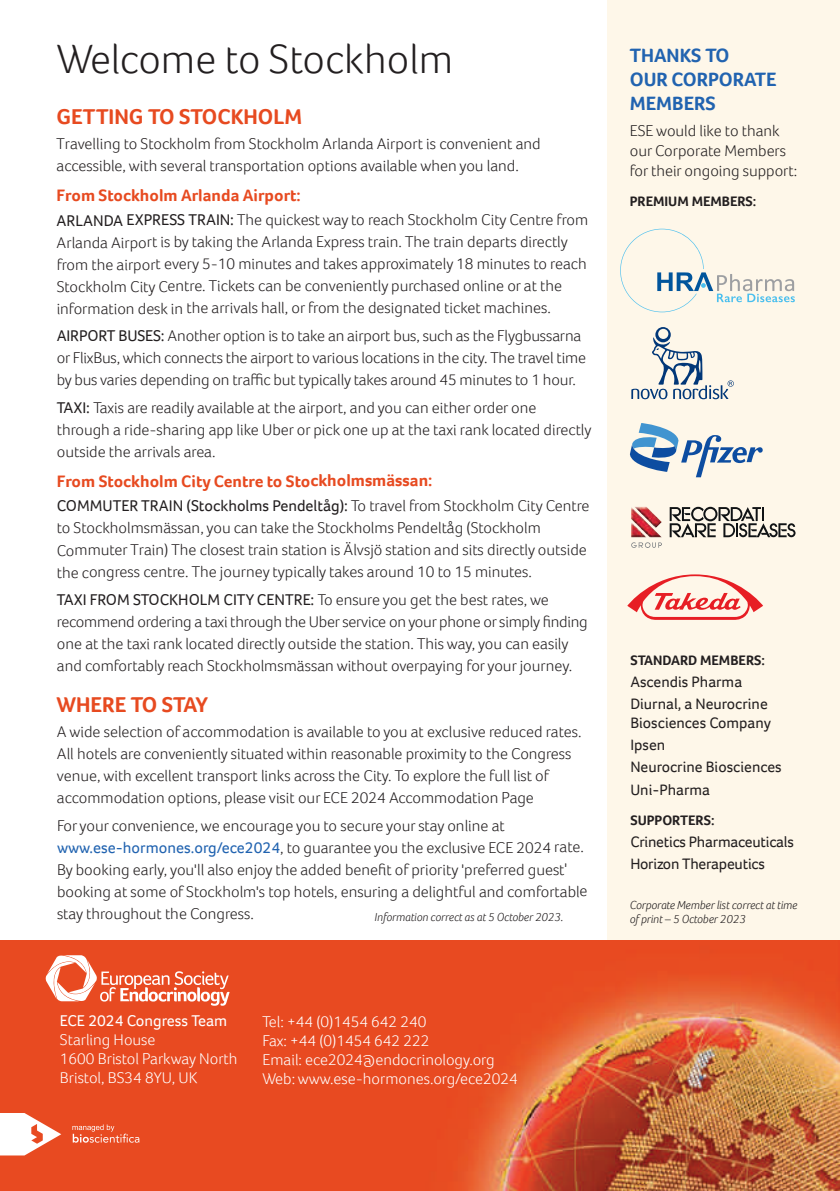
<style>
.page{position:relative;width:840px;height:1191px;background:#fff}
.page>*{position:absolute;margin:0;border:0;box-sizing:border-box;transform-origin:0 0}
.t1{font:300 42px "Foco";color:#231f20}
.t2{font:700 22px "Foco";color:#e74a20}
.t3{font:700 19.8px/24px "Foco";color:#2163b0}
.t4{font:700 17px "Foco";color:#e74a20}
.t5{font:300 16px/22px "Foco";color:#231f20}
.t6{font:300 16px/19px "Foco";color:#fff}
.t7{font:16px "Foco";color:#fff}
.t8{font:15.6px/22.4px "Foco";color:#231f20}
.t9{font:700 14.2px "Foco";color:#231f20}
.t10{font:italic 300 12px/14px "Foco";color:#231f20}
.s1{font-weight:400}
.s2{font-weight:400;color:#2163b0}
</style>
<div class="page">
<div style="left:607px;top:0;width:231px;height:952px;background:#fef7e9"></div>
<img style="left:7px;top:940px;width:832px;height:251px">
<svg style="left:620px;top:229px;width:174px;height:83px"></svg>
<svg style="left:631px;top:327px;width:102px;height:72px"></svg>
<svg style="left:629px;top:423px;width:133px;height:54px"></svg>
<svg style="left:627px;top:574px;width:135px;height:46px"></svg>
<svg style="left:631px;top:542px;width:30px;height:6px"></svg>
<img style="left:631px;top:507px;width:30px;height:30px">
<svg style="left:669px;top:507px;width:126px;height:30px"></svg>
<svg style="left:46px;top:955px;width:183px;height:50px"></svg>
<svg style="left:72px;top:1124px;width:67px;height:18px"></svg>
<svg style="left:7px;top:1113px;width:54px;height:42px"></svg>
<h1 class="t1" style="left:57px;top:31px;width:398px">Welcome to Stockholm</h1>
<h2 class="t2" style="left:57px;top:102px;width:247px">GETTING TO STOCKHOLM</h2>
<p class="t5" style="left:57px;top:132px;width:485px">Travelling to Stockholm from Stockholm Arlanda Airport is convenient and accessible, with several transportation options available when you land.</p>
<p class="t4" style="left:57px;top:184px;width:245px">From Stockholm Arlanda Airport:</p>
<p class="t5" style="left:57px;top:209px;width:533px"><span class="s1">ARLANDA EXPRESS TRAIN:</span> The quickest way to reach Stockholm City Centre from Arlanda Airport is by taking the Arlanda Express train. The train departs directly from the airport every 5-10 minutes and takes approximately 18 minutes to reach Stockholm City Centre. Tickets can be conveniently purchased online or at the information desk in the arrivals hall, or from the designated ticket machines.</p>
<p class="t5" style="left:57px;top:324px;width:530px"><span class="s1">AIRPORT BUSES:</span> Another option is to take an airport bus, such as the Flygbussarna or FlixBus, which connects the airport to various locations in the city. The travel time by bus varies depending on traffic but typically takes around 45 minutes to 1 hour.</p>
<p class="t5" style="left:57px;top:396px;width:536px"><span class="s1">TAXI:</span> Taxis are readily available at the airport, and you can either order one through a ride-sharing app like Uber or pick one up at the taxi rank located directly outside the arrivals area.</p>
<p class="t4" style="left:57px;top:469px;width:377px">From Stockholm City Centre to Stockholmsmässan:</p>
<p class="t5" style="left:57px;top:495px;width:534px"><span class="s1">COMMUTER TRAIN (Stockholms Pendeltåg):</span> To travel from Stockholm City Centre to Stockholmsmässan, you can take the Stockholms Pendeltåg (Stockholm Commuter Train) The closest train station is Älvsjö station and sits directly outside the congress centre. The journey typically takes around 10 to 15 minutes.</p>
<p class="t5" style="left:57px;top:588px;width:532px"><span class="s1">TAXI FROM STOCKHOLM CITY CENTRE:</span> To ensure you get the best rates, we recommend ordering a taxi through the Uber service on your phone or simply finding one at the taxi rank located directly outside the station. This way, you can easily and comfortably reach Stockholmsmässan without overpaying for your journey.</p>
<h2 class="t2" style="left:56px;top:690px;width:153px">WHERE TO STAY</h2>
<p class="t5" style="left:57px;top:720px;width:526px">A wide selection of accommodation is available to you at exclusive reduced rates.<br>All hotels are conveniently situated within reasonable proximity to the Congress venue, with excellent transport links across the City. To explore the full list of accommodation options, please visit our ECE 2024 Accommodation Page</p>
<p class="t5" style="left:57px;top:814px;width:531px">For your convenience, we encourage you to secure your stay online at <span class="s2">www.ese-hormones.org/ece2024</span>, to guarantee you the exclusive ECE 2024 rate.<br>By booking early, you'll also enjoy the added benefit of priority 'preferred guest' booking at some of Stockholm's top hotels, ensuring a delightful and comfortable stay throughout the Congress.</p>
<p class="t10" style="left:374px;top:909px;width:190px">Information correct as at 5 October 2023.</p>
<p class="t7" style="left:60px;top:1010px;width:169px">ECE 2024 Congress Team</p>
<p class="t6" style="left:60px;top:1029px;width:179px">Starling House<br>1600 Bristol Parkway North<br>Bristol, BS34 8YU, UK</p>
<p class="t6" style="left:262px;top:1011px;width:256px">Tel: +44 (0)1454 642 240<br>Fax: +44 (0)1454 642 222<br>Email: ece2024@endocrinology.org<br>Web: www.ese-hormones.org/ece2024</p>
<p class="t3" style="left:629px;top:43px;width:148px">THANKS TO<br>OUR CORPORATE<br>MEMBERS</p>
<p class="t5" style="left:629px;top:120px;width:169px;line-height:20px">ESE would like to thank our Corporate Members for their ongoing support:</p>
<p class="t9" style="left:629px;top:192px;width:128px">PREMIUM MEMBERS:</p>
<p class="t9" style="left:630px;top:651px;width:136px">STANDARD MEMBERS:</p>
<p class="t8" style="left:630px;top:670px;width:139px">Ascendis Pharma<br>Diurnal, a Neurocrine</p>
<p class="t8" style="left:630px;top:711px;width:153px">Biosciences Company<br>Ipsen<br>Neurocrine Biosciences<br>Uni-Pharma</p>
<p class="t9" style="left:630px;top:811px;width:86px">SUPPORTERS:</p>
<p class="t8" style="left:630px;top:830px;width:165px">Crinetics Pharmaceuticals<br>Horizon Therapeutics</p>
<p class="t10" style="left:629px;top:898px;width:169px">Corporate Member list correct at time of print – 5 October 2023</p>
</div>
